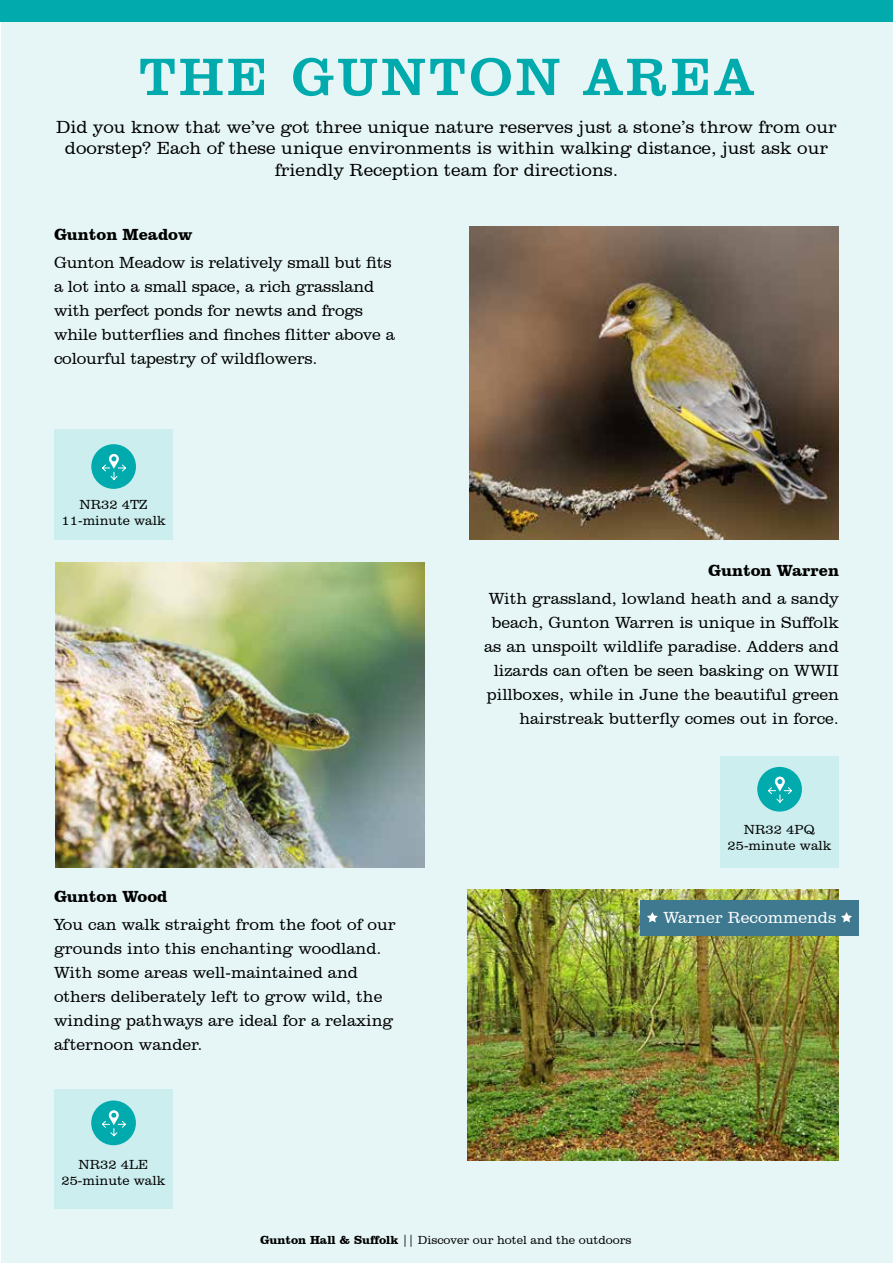
<style>
.page{position:relative;width:893px;height:1263px;background:#fff}
.page>*{position:absolute;margin:0;border:0;box-sizing:border-box;transform-origin:0 0}
.t1{font:54px "Clarendon BT";letter-spacing:.06em;color:#00aaad}
.t2{font:300 18px/21.6px "Clarendon BT";color:#000;text-align:center}
.t3{font:300 16.5px/24px "Clarendon BT";color:#000}
.t4{font:700 16.5px "Clarendon BT";color:#000}
.t5{font:300 16.5px "Clarendon BT";color:#fff}
.t6{font:300 13.5px/16.2px "Clarendon BT";color:#000;text-align:center}
.t7{font:300 12px "Clarendon BT";color:#000}
.s1{font-weight:700}
</style>
<div class="page">
<div style="left:1px;top:0;width:892px;height:1263px;background:#e6f6f6"></div>
<div style="left:54px;top:429px;width:119px;height:110px;background:#cceeef"></div>
<div style="left:720px;top:756px;width:119px;height:112px;background:#cceeef"></div>
<div style="left:54px;top:1090px;width:119px;height:119px;background:#cceeef"></div>
<img style="left:470px;top:227px;width:369px;height:312px">
<div style="left:91px;top:444px;width:45px;height:45px;background:#00aaad;border-radius:50%"></div>
<svg style="left:102px;top:454px;width:24px;height:26px"></svg>
<img style="left:468px;top:889px;width:371px;height:271px">
<img style="left:55px;top:563px;width:369px;height:305px">
<div style="left:757px;top:767px;width:45px;height:44px;background:#00aaad;border-radius:50%"></div>
<svg style="left:768px;top:776px;width:24px;height:27px"></svg>
<div style="left:91px;top:1100px;width:45px;height:45px;background:#00aaad;border-radius:50%"></div>
<svg style="left:102px;top:1110px;width:24px;height:27px"></svg>
<div style="left:1px;top:0;width:892px;height:21px;background:#00aaad"></div>
<div style="left:641px;top:900px;width:218px;height:35px;background:#3f798f"></div>
<svg style="left:647px;top:912px;width:11px;height:10px"></svg>
<svg style="left:841px;top:912px;width:11px;height:10px"></svg>
<h1 class="t1" style="left:139px;top:43px;width:616px">THE GUNTON AREA</h1>
<p class="t2" style="left:56px;top:116px;width:782px">Did you know that we’ve got three unique nature reserves just a stone’s throw from our doorstep? Each of these unique environments is within walking distance, just ask our friendly Reception team for directions.</p>
<p class="t4" style="left:54px;top:224px;width:140px">Gunton Meadow</p>
<p class="t3" style="left:54px;top:250px;width:342px">Gunton Meadow is relatively small but fits a lot into a small space, a rich grassland with perfect ponds for newts and frogs while butterflies and finches flitter above a colourful tapestry of wildflowers.</p>
<p class="t6" style="left:62px;top:496px;width:105px">NR32 4TZ<br>11-minute walk</p>
<p class="t4" style="left:54px;top:886px;width:115px">Gunton Wood</p>
<p class="t3" style="left:54px;top:912px;width:343px">You can walk straight from the foot of our grounds into this enchanting woodland.<br>With some areas well-maintained and others deliberately left to grow wild, the winding pathways are ideal for a relaxing afternoon wander.</p>
<p class="t6" style="left:61px;top:1156px;width:105px">NR32 4LE<br>25-minute walk</p>
<p class="t4" style="left:708px;top:560px;width:132px">Gunton Warren</p>
<p class="t3" style="left:484px;top:586px;width:356px;text-align:right">With grassland, lowland heath and a sandy beach, Gunton Warren is unique in Suffolk as an unspoilt wildlife paradise. Adders and lizards can often be seen basking on WWII pillboxes, while in June the beautiful green hairstreak butterfly comes out in force.</p>
<p class="t6" style="left:727px;top:821px;width:105px">NR32 4PQ<br>25-minute walk</p>
<p class="t5" style="left:663px;top:907px;width:174px">Warner Recommends</p>
<p class="t7" style="left:260px;top:1232px;width:373px"><span class="s1">Gunton Hall &amp; Suffolk</span> || Discover our hotel and the outdoors</p>
</div>
